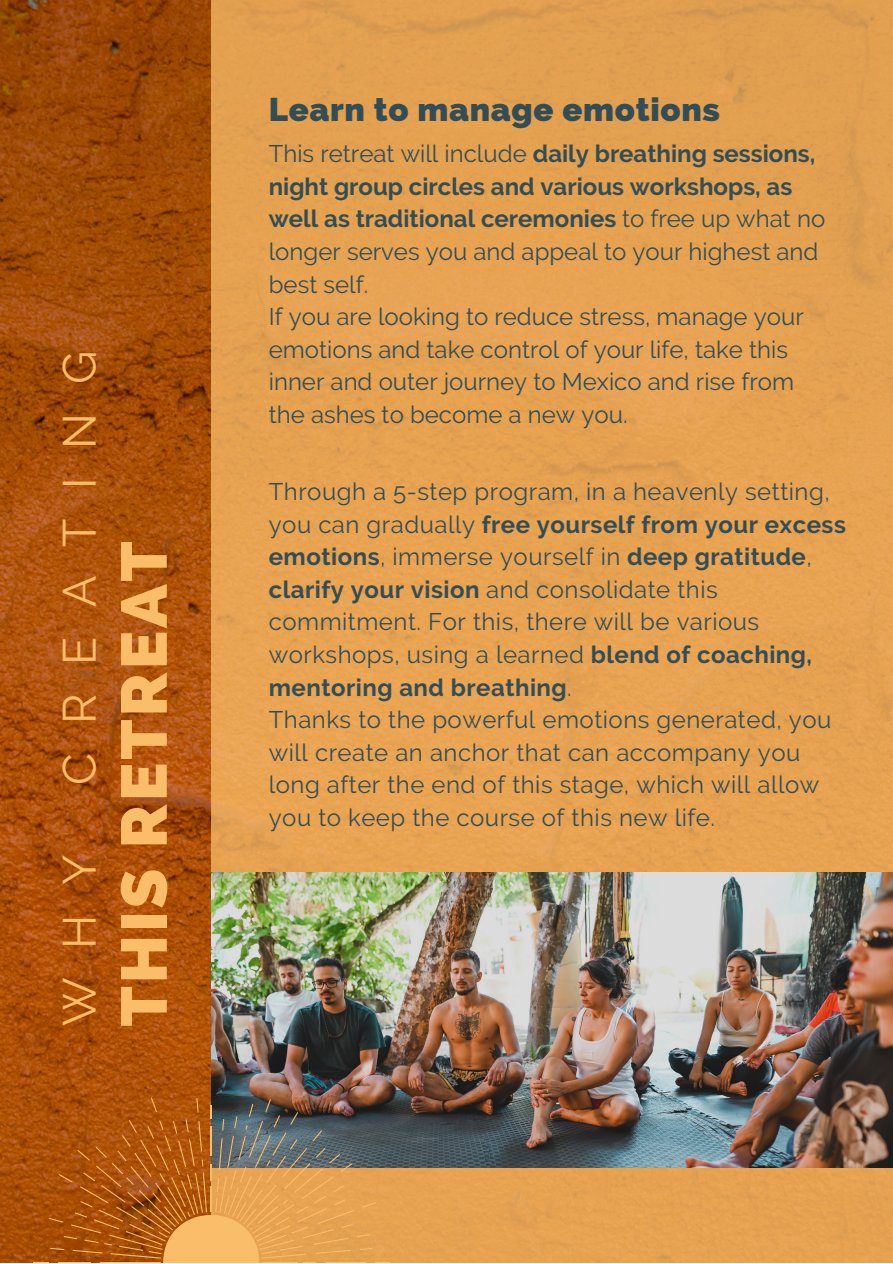
<style>
.page{position:relative;width:893px;height:1264px;background:#fff}
.page>*{position:absolute;margin:0;border:0;box-sizing:border-box;transform-origin:0 0}
.t1{font:800 64.5px "Raleway";letter-spacing:.045em;color:#fabd69}
.t2{font:46.5px "Raleway";letter-spacing:.625em;color:#fabd69}
.t3{font:800 33px "Raleway";letter-spacing:.02em;color:#334d56}
.t4{font:24px/32.5px "Raleway";letter-spacing:.02em;color:#334d56}
.t5{font:24px/32.5px "Raleway";color:#334d56}
.s1{font-weight:700}
</style>
<div class="page">
<img style="left:0;top:0;width:211px;height:1262px">
<div style="left:211px;top:0;width:681px;height:1262px;background:#e6a251"></div>
<img style="left:211px;top:873px;width:681px;height:294px">
<svg style="left:33px;top:1097px;width:356px;height:165px"></svg>
<h2 class="t2" style="left:52px;top:785px;width:436px;rotate:-90deg">CREATING</h2>
<h2 class="t2" style="left:52px;top:1026px;width:173px;rotate:-90deg">WHY</h2>
<h1 class="t1" style="left:106px;top:1026px;width:486px;rotate:-90deg">THIS RETREAT</h1>
<h3 class="t3" style="left:269px;top:90px;width:452px">Learn to manage emotions</h3>
<p class="t5" style="left:269px;top:137px;width:558px">This retreat will include <span class="s1">daily breathing sessions, night group circles and various workshops, as well as traditional ceremonies</span> to free up what no longer serves you and appeal to your highest and best self.<br>If you are looking to reduce stress, manage your emotions and take control of your life, take this inner and outer journey to Mexico and rise from the ashes to become a new you.</p>
<p class="t4" style="left:269px;top:475px;width:578px">Through a 5-step program, in a heavenly setting, you can gradually <span class="s1">free yourself from your excess emotions</span>, immerse yourself in <span class="s1">deep gratitude</span>, <span class="s1">clarify your vision</span> and consolidate this commitment. For this, there will be various workshops, using a learned <span class="s1">blend of coaching, mentoring and breathing</span>.<br>Thanks to the powerful emotions generated, you will create an anchor that can accompany you long after the end of this stage, which will allow you to keep the course of this new life.</p>
</div>
